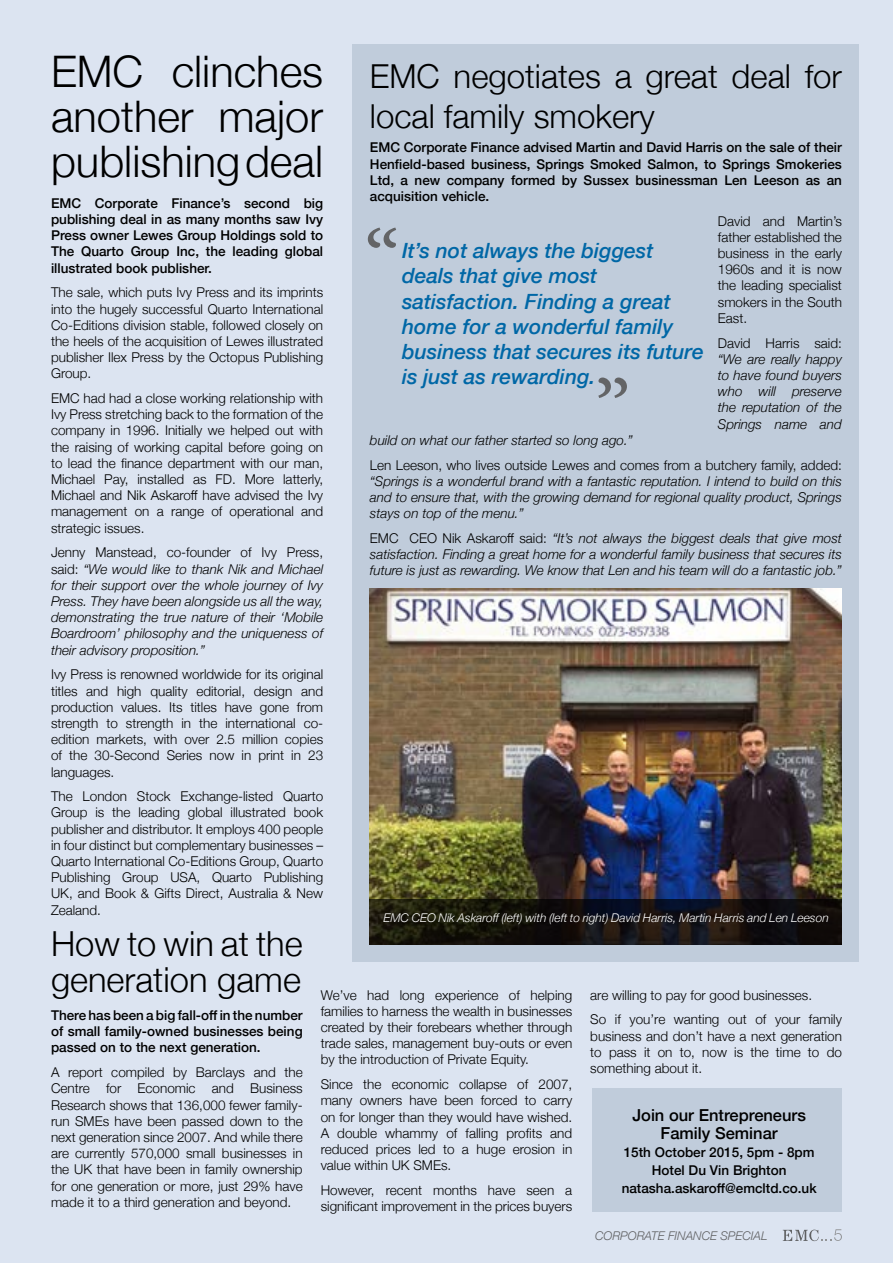
<style>
.page{position:relative;width:893px;height:1263px;background:#dce4f1}
.page>*{position:absolute;margin:0;border:0;box-sizing:border-box;transform-origin:0 0}
.t1{font:300 43.5px/45px "Helvetica Neue";color:#000;text-align:justify}
.t2{font:300 34.5px/36px "Helvetica Neue";color:#000}
.t3{font:300 33px/39.6px "Helvetica Neue";color:#000}
.t4{font:italic 500 21px/25.2px "Helvetica Neue";color:#0067a6}
.t5{font:500 16.5px/18px "Helvetica Neue";color:#000;text-align:center}
.t6{font:300 13.5px/16.2px "Helvetica Neue";color:#000;text-align:justify}
.t7{font:italic 300 13.5px/16.2px "Helvetica Neue";color:#000;text-align:justify}
.t8{font:500 13.5px/16.2px "Helvetica Neue";color:#000;text-align:justify}
.t9{font:italic 300 12px "Helvetica Neue";color:#fff}
.t10{font:italic 300 12px "Helvetica Neue";color:#5f6062}
.s1{font-style:normal}
</style>
<div class="page">
<svg style="left:783px;top:1229px;width:59px;height:12px"></svg>
<div style="left:353px;top:45px;width:506px;height:917px;background:#c0ccdb"></div>
<img style="left:370px;top:589px;width:472px;height:310px">
<svg style="left:370px;top:899px;width:472px;height:46px;background:#15120f"></svg>
<svg style="left:368px;top:228px;width:28px;height:20px"></svg>
<svg style="left:598px;top:377px;width:29px;height:21px"></svg>
<div style="left:592px;top:1089px;width:250px;height:123px;background:#c0ccdb"></div>
<h1 class="t1" style="left:51px;top:46px;width:274px">EMC clinches another major publishing deal</h1>
<p class="t8" style="left:51px;top:194px;width:274px">EMC Corporate Finance’s second big publishing deal in as many months saw Ivy Press owner Lewes Group Holdings sold to The Quarto Group Inc, the leading global illustrated book publisher.</p>
<p class="t6" style="left:51px;top:283px;width:274px">The sale, which puts Ivy Press and its imprints into the hugely successful Quarto International Co-Editions division stable, followed closely on the heels of the acquisition of Lewes illustrated publisher Ilex Press by the Octopus Publishing Group.</p>
<p class="t6" style="left:51px;top:389px;width:274px">EMC had had a close working relationship with Ivy Press stretching back to the formation of the company in 1996. Initially we helped out with the raising of working capital before going on to lead the finance department with our man, Michael Pay, installed as FD. More latterly, Michael and Nik Askaroff have advised the Ivy management on a range of operational and strategic issues.</p>
<p class="t7" style="left:51px;top:544px;width:274px"><span class="s1">Jenny Manstead, co-founder of Ivy Press, said:</span> “We would like to thank Nik and Michael for their support over the whole journey of Ivy Press. They have been alongside us all the way, demonstrating the true nature of their ‘Mobile Boardroom’ philosophy and the uniqueness of their advisory proposition.”</p>
<p class="t6" style="left:51px;top:665px;width:274px">Ivy Press is renowned worldwide for its original titles and high quality editorial, design and production values. Its titles have gone from strength to strength in the international co&shy;edition markets, with over 2.5 million copies of the 30-Second Series now in print in 23 languages.</p>
<p class="t6" style="left:51px;top:787px;width:274px">The London Stock Exchange-listed Quarto Group is the leading global illustrated book publisher and distributor. It employs 400 people in four distinct but complementary businesses – Quarto International Co-Editions Group, Quarto Publishing Group USA, Quarto Publishing UK, and Book &amp; Gifts Direct, Australia &amp; New Zealand.</p>
<h3 class="t3" style="left:370px;top:54px;width:473px">EMC negotiates a great deal for local family smokery</h3>
<p class="t8" style="left:370px;top:138px;width:473px">EMC Corporate Finance advised Martin and David Harris on the sale of their Henfield-based business, Springs Smoked Salmon, to Springs Smokeries Ltd, a new company formed by Sussex businessman Len Leeson as an acquisition vehicle.</p>
<p class="t6" style="left:718px;top:212px;width:126px">David and Martin’s father established the business in the early 1960s and it is now the leading specialist smokers in the South East.</p>
<p class="t6" style="left:718px;top:334px;width:126px">David Harris said:</p>
<p class="t7" style="left:718px;top:350px;width:126px">“We are really happy to have found buyers who will preserve the reputation of the Springs name and</p>
<p class="t7" style="left:370px;top:431px;width:264px">build on what our father started so long ago.”</p>
<p class="t6" style="left:370px;top:456px;width:473px">Len Leeson, who lives outside Lewes and comes from a butchery family, added:</p>
<p class="t7" style="left:370px;top:472px;width:473px">“Springs is a wonderful brand with a fantastic reputation. I intend to build on this and to ensure that, with the growing demand for regional quality product, Springs stays on top of the menu.”</p>
<p class="t7" style="left:370px;top:529px;width:473px"><span class="s1">EMC CEO Nik Askaroff said:</span> “It’s not always the biggest deals that give most satisfaction. Finding a great home for a wonderful family business that secures its future is just as rewarding. We know that Len and his team will do a fantastic job.”</p>
<h3 class="t4" style="left:402px;top:237px;width:303px">It’s not always the biggest deals that give most satisfaction. Finding a great home for a wonderful family business that secures its future is just as rewarding.</h3>
<p class="t9" style="left:383px;top:908px;width:447px">EMC CEO Nik Askaroff (left) with (left to right) David Harris, Martin Harris and Len Leeson</p>
<h2 class="t2" style="left:51px;top:923px;width:253px">How to win at the generation game</h2>
<p class="t8" style="left:51px;top:1006px;width:253px">There has been a big fall-off in the number of small family-owned businesses being passed on to the next generation.</p>
<p class="t6" style="left:51px;top:1063px;width:253px">A report compiled by Barclays and the Centre for Economic and Business Research shows that 136,000 fewer family&shy;run SMEs have been passed down to the next generation since 2007. And while there are currently 570,000 small businesses in the UK that have been in family ownership for one generation or more, just 29% have made it to a third generation and beyond.</p>
<p class="t6" style="left:321px;top:986px;width:253px">We’ve had long experience of helping families to harness the wealth in businesses created by their forebears whether through trade sales, management buy-outs or even by the introduction of Private Equity.</p>
<p class="t6" style="left:321px;top:1075px;width:253px">Since the economic collapse of 2007, many owners have been forced to carry on for longer than they would have wished.<br>A double whammy of falling profits and reduced prices led to a huge erosion in value within UK SMEs.</p>
<p class="t6" style="left:321px;top:1181px;width:253px">However, recent months have seen a significant improvement in the prices buyers</p>
<p class="t6" style="left:590px;top:981px;width:253px;line-height:24.8px">are willing to pay for good businesses.<br>So if you’re wanting out of your family</p>
<p class="t6" style="left:590px;top:1027px;width:253px">business and don’t have a next generation to pass it on to, now is the time to do something about it.</p>
<p class="t5" style="left:632px;top:1104px;width:175px">Join our Entrepreneurs<br>Family Seminar</p>
<p class="t8" style="left:622px;top:1142px;width:196px;line-height:18px;text-align:center">15th October 2015, 5pm - 8pm<br>Hotel Du Vin Brighton natasha.askaroff@emcltd.co.uk</p>
<p class="t10" style="left:595px;top:1226px;width:174px">CORPORATE FINANCE SPECIAL</p>
</div>
